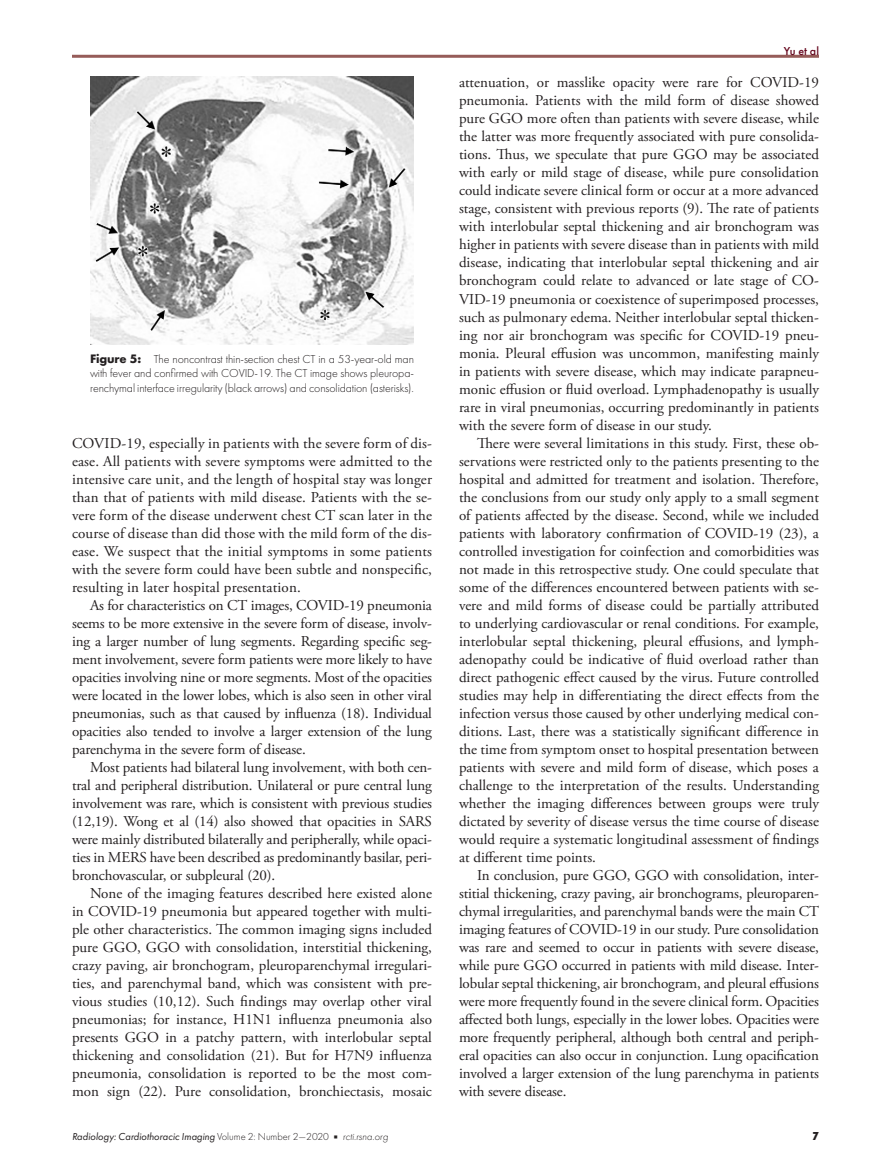
<style>
.page{position:relative;width:891px;height:1175px;background:#fff}
.page>*{position:absolute;margin:0;border:0;box-sizing:border-box;transform-origin:0 0}
.t1{font:15px/18px "Adobe Garamond Pro";color:#231f20;text-align:justify}
.t2{font:300 12px/14.4px "Futura PT";letter-spacing:-.01em;color:#231f20;text-align:justify}
.t3{font:500 12px "Futura PT";color:#65051c}
.t4{font:800 12px "Futura PT Cond";color:#231f20}
.t5{font:italic 10.5px "Futura PT";color:#231f20}
.s1{font-weight:700;font-size:12.75px}
.s2{font-weight:300;font-style:normal}
.s3{font-family:"Universal Newswith Comm Pi";font-style:normal;font-size:6px}
.s4{font-weight:300}
</style>
<div class="page">
<hr style="left:72px;top:55px;width:747px;height:3px;background:#965c59">
<img style="left:90px;top:76px;width:324px;height:268px">
<p class="t2" style="left:90px;top:352px;width:326px"><span class="s1">Figure 5:</span> The noncontrast thin-section chest CT in a 53-year-old man with fever and confirmed with COVID-19. The CT image shows pleuropa&shy;renchymal interface irregularity (black arrows) and consolidation (asterisks).</p>
<p class="t1" style="left:72px;top:434px;width:362px">COVID-19, especially in patients with the severe form of dis&shy;ease. All patients with severe symptoms were admitted to the intensive care unit, and the length of hospital stay was longer than that of patients with mild disease. Patients with the se&shy;vere form of the disease underwent chest CT scan later in the course of disease than did those with the mild form of the dis&shy;ease. We suspect that the initial symptoms in some patients with the severe form could have been subtle and nonspecific, resulting in later hospital presentation.</p>
<p class="t1" style="left:72px;top:596px;width:362px;text-indent:18px">As for characteristics on CT images, COVID-19 pneumonia seems to be more extensive in the severe form of disease, involv&shy;ing a larger number of lung segments. Regarding specific seg&shy;ment involvement, severe form patients were more likely to have opacities involving nine or more segments. Most of the opacities were located in the lower lobes, which is also seen in other viral pneumonias, such as that caused by influenza (18). Individual opacities also tended to involve a larger extension of the lung parenchyma in the severe form of disease.</p>
<p class="t1" style="left:72px;top:758px;width:362px;text-indent:18px">Most patients had bilateral lung involvement, with both cen&shy;tral and peripheral distribution. Unilateral or pure central lung involvement was rare, which is consistent with previous studies (12,19). Wong et al (14) also showed that opacities in SARS were mainly distributed bilaterally and peripherally, while opaci&shy;ties in MERS have been described as predominantly basilar, peri&shy;bronchovascular, or subpleural (20).</p>
<p class="t1" style="left:72px;top:884px;width:362px;text-indent:18px">None of the imaging features described here existed alone in COVID-19 pneumonia but appeared together with multi&shy;ple other characteristics. The common imaging signs included pure GGO, GGO with consolidation, interstitial thickening, crazy paving, air bronchogram, pleuroparenchymal irregulari&shy;ties, and parenchymal band, which was consistent with pre&shy;vious studies (10,12). Such findings may overlap other viral pneumonias; for instance, H1N1 influenza pneumonia also presents GGO in a patchy pattern, with interlobular septal thickening and consolidation (21). But for H7N9 influenza pneumonia, consolidation is reported to be the most com&shy;mon sign (22). Pure consolidation, bronchiectasis, mosaic</p>
<p class="t3" style="left:784px;top:44px;width:37px">Yu et al</p>
<p class="t1" style="left:459px;top:74px;width:362px">attenuation, or masslike opacity were rare for COVID-19 pneumonia. Patients with the mild form of disease showed pure GGO more often than patients with severe disease, while the latter was more frequently associated with pure consolida&shy;tions. Thus, we speculate that pure GGO may be associated with early or mild stage of disease, while pure consolidation could indicate severe clinical form or occur at a more advanced stage, consistent with previous reports (9). The rate of patients with interlobular septal thickening and air bronchogram was higher in patients with severe disease than in patients with mild disease, indicating that interlobular septal thickening and air bronchogram could relate to advanced or late stage of CO-VID-19 pneumonia or coexistence of superimposed processes, such as pulmonary edema. Neither interlobular septal thicken&shy;ing nor air bronchogram was specific for COVID-19 pneu&shy;monia. Pleural effusion was uncommon, manifesting mainly in patients with severe disease, which may indicate parapneu&shy;monic effusion or fluid overload. Lymphadenopathy is usually rare in viral pneumonias, occurring predominantly in patients with the severe form of disease in our study.</p>
<p class="t1" style="left:459px;top:434px;width:362px;text-indent:18px">There were several limitations in this study. First, these ob&shy;servations were restricted only to the patients presenting to the hospital and admitted for treatment and isolation. Therefore, the conclusions from our study only apply to a small segment of patients affected by the disease. Second, while we included patients with laboratory confirmation of COVID-19 (23), a controlled investigation for coinfection and comorbidities was not made in this retrospective study. One could speculate that some of the differences encountered between patients with se&shy;vere and mild forms of disease could be partially attributed to underlying cardiovascular or renal conditions. For example, interlobular septal thickening, pleural effusions, and lymph&shy;adenopathy could be indicative of fluid overload rather than direct pathogenic effect caused by the virus. Future controlled studies may help in differentiating the direct effects from the infection versus those caused by other underlying medical con&shy;ditions. Last, there was a statistically significant difference in the time from symptom onset to hospital presentation between patients with severe and mild form of disease, which poses a challenge to the interpretation of the results. Understanding whether the imaging differences between groups were truly dictated by severity of disease versus the time course of disease would require a systematic longitudinal assessment of findings at different time points.</p>
<p class="t1" style="left:459px;top:866px;width:362px;text-indent:18px">In conclusion, pure GGO, GGO with consolidation, inter&shy;stitial thickening, crazy paving, air bronchograms, pleuroparen&shy;chymal irregularities, and parenchymal bands were the main CT imaging features of COVID-19 in our study. Pure consolidation was rare and seemed to occur in patients with severe disease, while pure GGO occurred in patients with mild disease. Inter&shy;lobular septal thickening, air bronchogram, and pleural effusions were more frequently found in the severe clinical form. Opacities affected both lungs, especially in the lower lobes. Opacities were more frequently peripheral, although both central and periph&shy;eral opacities can also occur in conjunction. Lung opacification involved a larger extension of the lung parenchyma in patients with severe disease.</p>
<p class="t5" style="left:72px;top:1130px;width:318px">Radiology: Cardiothoracic Imaging <span class="s2">Volume 2: Number 2—2020</span> <span class="s3">n</span> <span class="s4">rcti.rsna.org</span></p>
<p class="t4" style="left:813px;top:1128px;width:8px">7</p>
</div>
